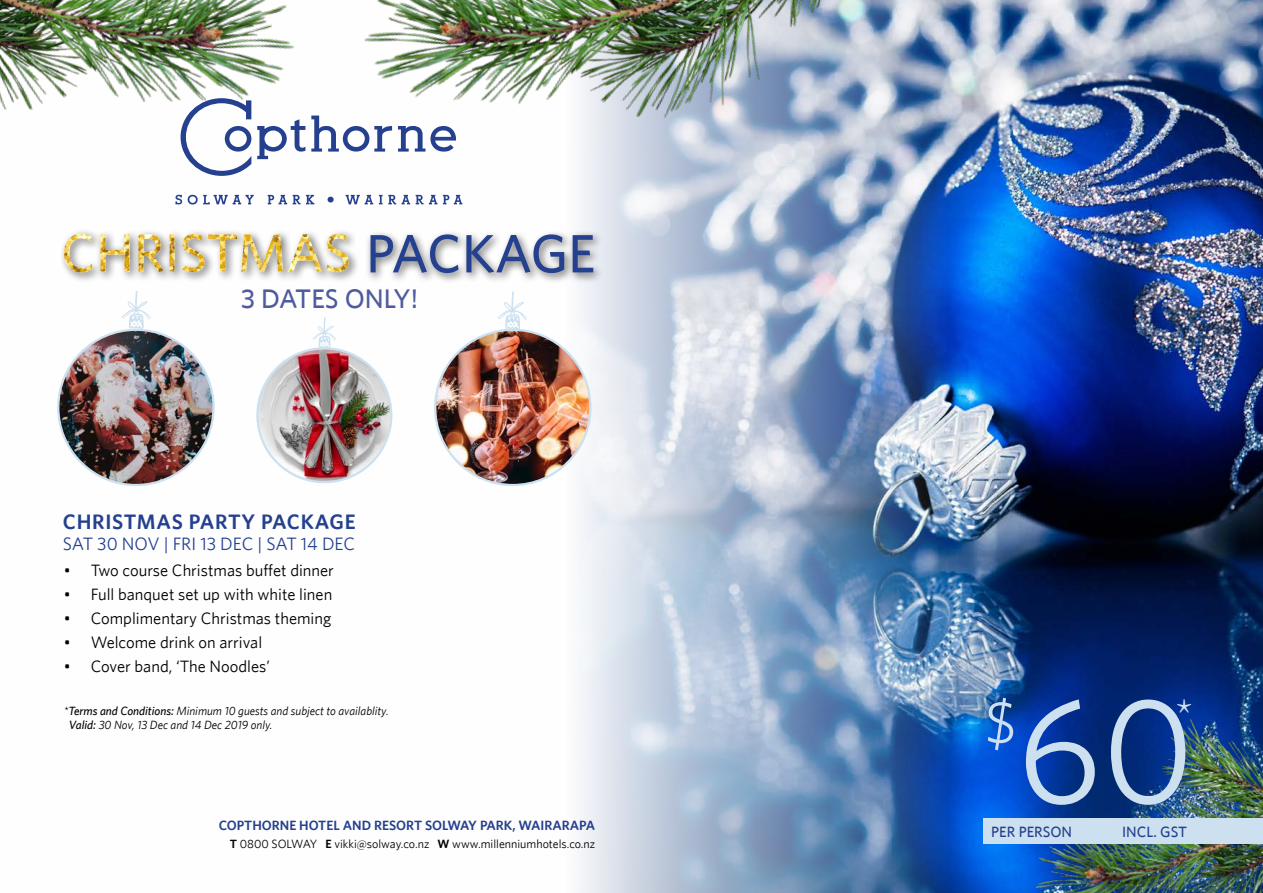
<style>
.page{position:relative;width:1263px;height:893px;background:#fff}
.page>*{position:absolute;margin:0;border:0;box-sizing:border-box;transform-origin:0 0}
.t1{font:150px "Whitney HTF";color:#cce0ef}
.t2{font:60px "Whitney HTF";color:#cce0ef}
.t3{font:500 54px "Whitney HTF";letter-spacing:-.015em;color:#25408f}
.t4{font:45px "Whitney HTF";color:#cce0ef}
.t5{font:500 27px "Whitney HTF";color:#4f5b9e}
.t6{font:600 21px "Whitney HTF";letter-spacing:.035em;color:#25408f}
.t7{font:18px "Whitney HTF";color:#25408f}
.t8{font:16.5px "Whitney HTF";color:#000}
.t9{font:500 15px "Whitney HTF";color:#25408f}
.t10{font:600 13.5px "Whitney HTF";color:#25408f}
.t11{font:italic 12px/14.4px "Whitney HTF";color:#000}
.t12{font:12px "Whitney HTF";color:#000}
.s1{font-weight:500}
.s2{font-weight:600}
</style>
<div class="page">
<img style="left:57px;top:0;width:1206px;height:893px">
<svg style="left:313px;top:318px;width:23px;height:30px"></svg>
<img style="left:1020px;top:658px;width:243px;height:235px">
<div style="left:983px;top:818px;width:280px;height:25px;background:#cce0ef"></div>
<img style="left:0;top:0;width:324px;height:189px">
<img style="left:330px;top:0;width:537px;height:242px">
<svg style="left:398px;top:126px;width:58px;height:26px"></svg>
<svg style="left:181px;top:98px;width:70px;height:78px"></svg>
<svg style="left:257px;top:119px;width:48px;height:40px"></svg>
<svg style="left:311px;top:116px;width:81px;height:36px"></svg>
<svg style="left:175px;top:195px;width:7px;height:9px"></svg>
<svg style="left:188px;top:195px;width:66px;height:9px"></svg>
<svg style="left:268px;top:195px;width:19px;height:9px"></svg>
<svg style="left:293px;top:195px;width:7px;height:9px"></svg>
<svg style="left:306px;top:195px;width:8px;height:9px"></svg>
<svg style="left:346px;top:195px;width:27px;height:9px"></svg>
<svg style="left:379px;top:195px;width:31px;height:9px"></svg>
<svg style="left:416px;top:195px;width:7px;height:9px"></svg>
<svg style="left:429px;top:195px;width:8px;height:9px"></svg>
<svg style="left:443px;top:195px;width:19px;height:9px"></svg>
<svg style="left:328px;top:197px;width:6px;height:5px"></svg>
<div style="left:365px;top:229px;width:239px;height:55px;background:#000;opacity:.6"></div>
<div style="left:59px;top:229px;width:301px;height:55px;background:#000;opacity:.6"></div>
<img style="left:64px;top:234px;width:285px;height:38px">
<img style="left:58px;top:330px;width:156px;height:155px;border-radius:77px">
<img style="left:257px;top:348px;width:134px;height:134px;border-radius:67px">
<img style="left:435px;top:330px;width:155px;height:155px;border-radius:77px">
<svg style="left:121px;top:291px;width:30px;height:38px"></svg>
<svg style="left:498px;top:292px;width:29px;height:38px"></svg>
<h3 class="t3" style="left:366px;top:221px;width:231px">PACKAGE</h3>
<h3 class="t5" style="left:241px;top:283px;width:178px">3 DATES ONLY!</h3>
<p class="t6" style="left:63px;top:509px;width:294px">CHRISTMAS PARTY PACKAGE</p>
<p class="t7" style="left:63px;top:533px;width:294px">SAT 30 NOV | FRI 13 DEC | SAT 14 DEC</p>
<p class="t8" style="left:64px;top:560px;width:272px">• Two course Christmas buffet dinner</p>
<p class="t8" style="left:64px;top:584px;width:270px">• Full banquet set up with white linen</p>
<p class="t8" style="left:64px;top:608px;width:269px">• Complimentary Christmas theming</p>
<p class="t8" style="left:64px;top:632px;width:200px">• Welcome drink on arrival</p>
<p class="t8" style="left:64px;top:657px;width:208px">• Cover band, ‘The Noodles’</p>
<p class="t11" style="left:69px;top:703px;width:321px;text-indent:-5px">*<span class="s1">Terms and Conditions:</span> Minimum 10 guests and subject to availablity.<br><span class="s1">Valid:</span> 30 Nov, 13 Dec and 14 Dec 2019 only.</p>
<h1 class="t1" style="left:1017px;top:662px;width:179px">60</h1>
<h2 class="t2" style="left:984px;top:687px;width:34px">$</h2>
<h3 class="t4" style="left:1175px;top:689px;width:20px">*</h3>
<p class="t10" style="left:219px;top:817px;width:378px">COPTHORNE HOTEL AND RESORT SOLWAY PARK, WAIRARAPA</p>
<p class="t12" style="left:230px;top:837px;width:367px"><span class="s2">T</span> 0800 SOLWAY <span class="s2">E</span> vikki@solway.co.nz <span class="s2">W</span> www.millenniumhotels.co.nz</p>
<p class="t9" style="left:991px;top:822px;width:82px">PER PERSON</p>
<p class="t9" style="left:1122px;top:822px;width:66px">INCL. GST</p>
</div>
